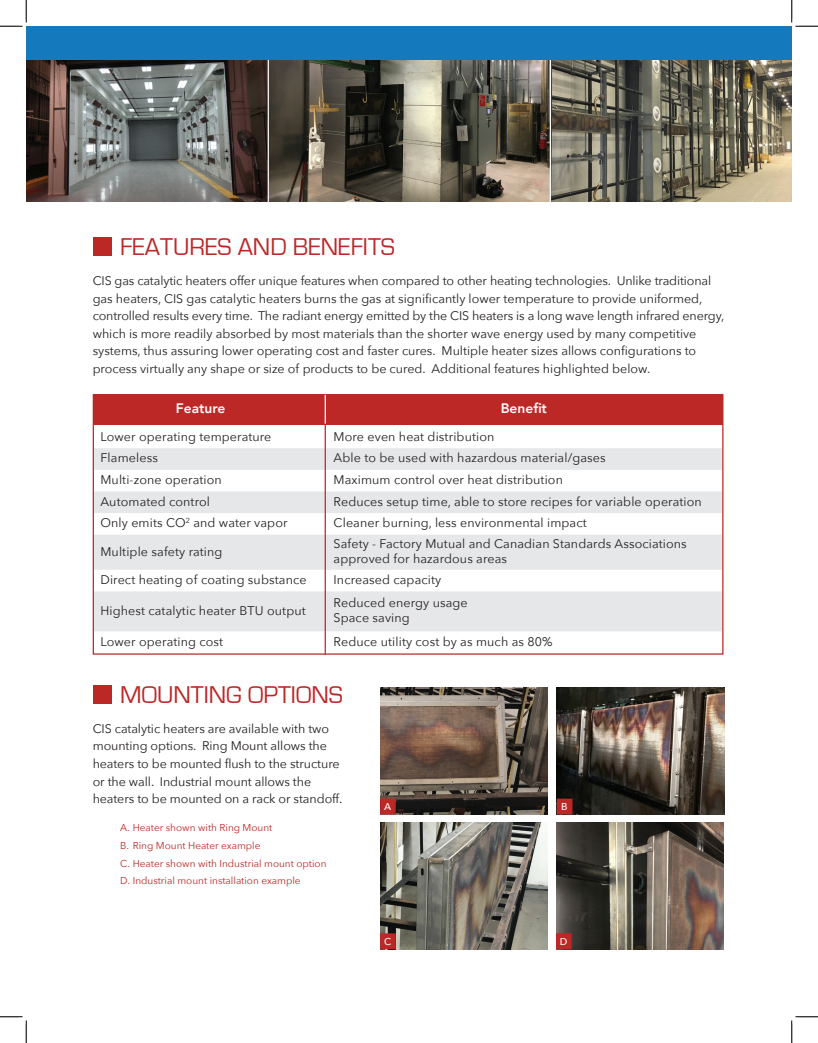
<style>
.page{position:relative;width:818px;height:1043px;background:#fff}
.page>*{position:absolute;margin:0;border:0;box-sizing:border-box;transform-origin:0 0}
.Section_Heading{font:25px "Eurostile";color:#bc2826}
.Model___Chart{font:800 13.75px "Avenir";color:#fff}
.t1{font:12.5px/17.5px "Avenir Next";color:#231f20}
.t2{font:10px "Avenir Next";color:#bc2826}
.t3{font:500 10px "Avenir Next";color:#fff}
</style>
<div class="page">
<div style="left:93px;top:238px;width:18px;height:18px;background:#bc2826"></div>
<div style="left:93px;top:685px;width:18px;height:18px;background:#bc2826"></div>
<img style="left:26px;top:60px;width:765px;height:142px">
<hr style="left:268px;top:59px;width:1px;height:148px;background:#fff">
<hr style="left:549px;top:59px;width:2px;height:148px;background:#fff">
<div style="left:26px;top:26px;width:765px;height:34px;background:#1579be"></div>
<svg style="left:95px;top:448px;width:626px;height:183px;fill:#e6e7e9"></svg>
<div style="left:94px;top:394px;width:628px;height:31px;background:#bc2826"></div>
<div style="left:93px;top:394px;width:630px;height:260px;border:1px solid #bc2826"></div>
<hr style="left:324px;top:401px;width:2px;height:253px;background:#bc2826">
<hr style="left:324px;top:395px;width:2px;height:28px;background:#fff">
<img style="left:557px;top:687px;width:167px;height:127px">
<img style="left:380px;top:687px;width:167px;height:127px">
<img style="left:556px;top:822px;width:167px;height:127px">
<img style="left:380px;top:822px;width:167px;height:127px">
<div style="left:380px;top:798px;width:15px;height:16px;background:#bc2826"></div>
<div style="left:380px;top:933px;width:15px;height:16px;background:#bc2826"></div>
<div style="left:557px;top:798px;width:15px;height:16px;background:#bc2826"></div>
<div style="left:556px;top:933px;width:15px;height:16px;background:#bc2826"></div>
<svg style="left:0;top:0;width:27px;height:27px"></svg>
<svg style="left:0;top:1016px;width:27px;height:26px"></svg>
<svg style="left:791px;top:0;width:27px;height:27px"></svg>
<svg style="left:791px;top:1016px;width:27px;height:26px"></svg>
<p class="Section_Heading" style="left:120px;top:234px;width:276px">FEATURES AND BENEFITS</p>
<p class="t1" style="left:93px;top:272px;width:633px">CIS gas catalytic heaters offer unique features when compared to other heating technologies. Unlike traditional gas heaters, CIS gas catalytic heaters burns the gas at significantly lower temperature to provide uniformed, controlled results every time. The radiant energy emitted by the CIS heaters is a long wave length infrared energy, which is more readily absorbed by most materials than the shorter wave energy used by many competitive systems, thus assuring lower operating cost and faster cures. Multiple heater sizes allows configurations to process virtually any shape or size of products to be cured. Additional features highlighted below.</p>
<p class="Model___Chart" style="left:176px;top:398px;width:51px">Feature</p>
<p class="Model___Chart" style="left:500px;top:398px;width:48px">Benefit</p>
<p class="t1" style="left:100px;top:427px;width:172px">Lower operating temperature</p>
<p class="t1" style="left:333px;top:427px;width:162px">More even heat distribution</p>
<p class="t1" style="left:100px;top:449px;width:59px">Flameless</p>
<p class="t1" style="left:333px;top:449px;width:274px">Able to be used with hazardous material/gases</p>
<p class="t1" style="left:100px;top:470px;width:123px">Multi-zone operation</p>
<p class="t1" style="left:333px;top:470px;width:231px">Maximum control over heat distribution</p>
<p class="t1" style="left:100px;top:492px;width:111px">Automated control</p>
<p class="t1" style="left:333px;top:492px;width:370px">Reduces setup time, able to store recipes for variable operation</p>
<p class="t1" style="left:100px;top:513px;width:189px">Only emits CO<sup>2</sup> and water vapor</p>
<p class="t1" style="left:333px;top:513px;width:255px">Cleaner burning, less environmental impact</p>
<p class="t1" style="left:100px;top:542px;width:123px">Multiple safety rating</p>
<p class="t1" style="left:333px;top:536px;width:355px;line-height:15px">Safety - Factory Mutual and Canadian Standards Associations approved for hazardous areas</p>
<p class="t1" style="left:100px;top:570px;width:208px">Direct heating of coating substance</p>
<p class="t1" style="left:333px;top:570px;width:109px">Increased capacity</p>
<p class="t1" style="left:100px;top:601px;width:207px">Highest catalytic heater BTU output</p>
<p class="t1" style="left:333px;top:595px;width:136px;line-height:15px">Reduced energy usage<br>Space saving</p>
<p class="t1" style="left:100px;top:632px;width:124px">Lower operating cost</p>
<p class="t1" style="left:333px;top:632px;width:220px">Reduce utility cost by as much as 80%</p>
<p class="Section_Heading" style="left:120px;top:681px;width:224px">MOUNTING OPTIONS</p>
<p class="t1" style="left:93px;top:719px;width:251px">CIS catalytic heaters are available with two mounting options. Ring Mount allows the heaters to be mounted flush to the structure or the wall. Industrial mount allows the heaters to be mounted on a rack or standoff.</p>
<p class="t2" style="left:120px;top:819px;width:154px">A. Heater shown with Ring Mount</p>
<p class="t2" style="left:120px;top:837px;width:142px">B. Ring Mount Heater example</p>
<p class="t2" style="left:120px;top:854px;width:208px">C. Heater shown with Industrial mount option</p>
<p class="t2" style="left:120px;top:872px;width:182px">D. Industrial mount installation example</p>
<p class="t3" style="left:384px;top:797px;width:9px">A</p>
<p class="t3" style="left:384px;top:932px;width:9px">C</p>
<p class="t3" style="left:561px;top:797px;width:8px">B</p>
<p class="t3" style="left:559px;top:932px;width:9px">D</p>
</div>
